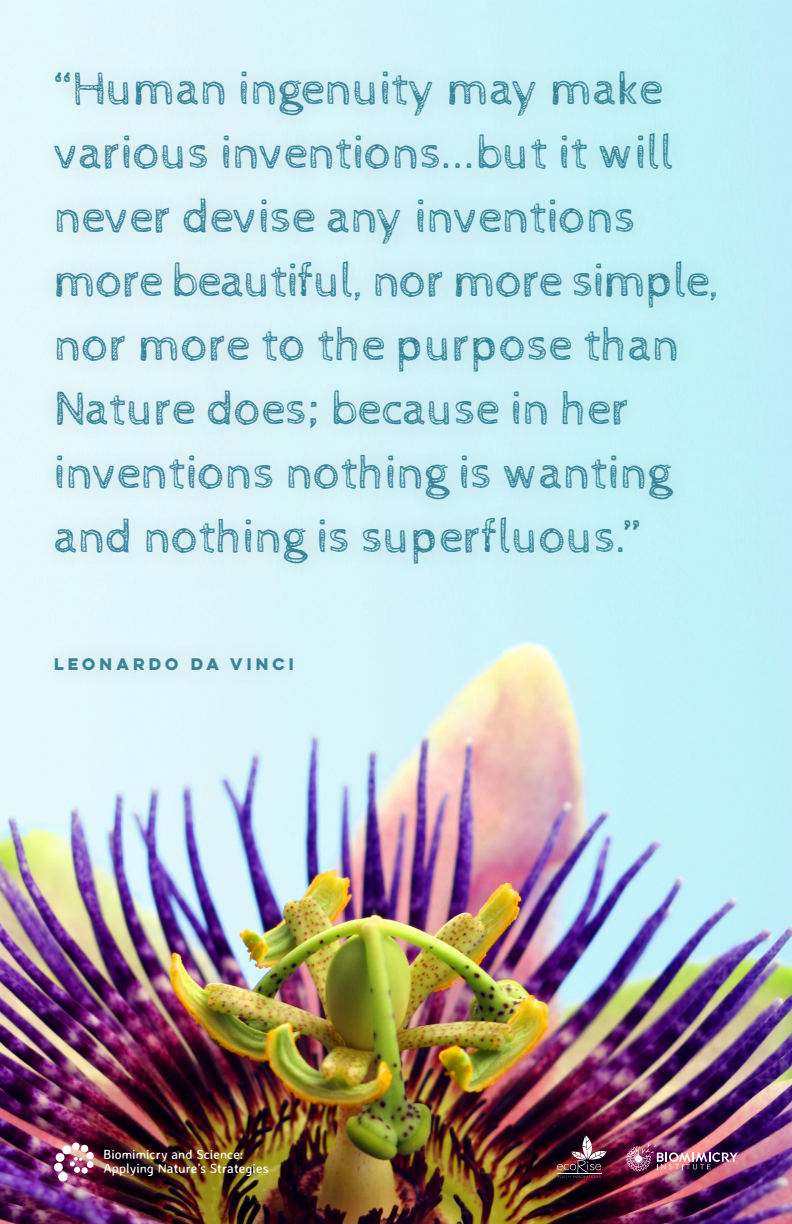
<style>
.page{position:relative;width:792px;height:1224px;background:#fff}
.page>*{position:absolute;margin:0;border:0;box-sizing:border-box;transform-origin:0 0}
.t1{font:48px/64px "Cabin Sketch";color:#388599}
.t2{font:700 15px "Lulo Clean One";letter-spacing:.05em;color:#388599}
.t3{font:13.3px/13.8px "Averia Sans Libre";color:#fff}
</style>
<div class="page">
<img style="left:0;top:0;width:792px;height:1224px">
<div style="left:36px;top:53px;width:698px;height:530px;background:#231f20;opacity:.14"></div>
<div style="left:35px;top:639px;width:277px;height:51px;background:#ddf4f9"></div>
<svg style="left:70px;top:1157px;width:24px;height:16px"></svg>
<div style="left:86px;top:1152px;width:8px;height:7px;background:#fff;border-radius:50%"></div>
<div style="left:81px;top:1145px;width:7px;height:7px;background:#fff;border-radius:50%"></div>
<div style="left:72px;top:1142px;width:8px;height:8px;background:#fff;border-radius:50%"></div>
<div style="left:62px;top:1145px;width:9px;height:10px;background:#fff;border-radius:50%"></div>
<div style="left:56px;top:1153px;width:9px;height:9px;background:#fff;border-radius:50%"></div>
<div style="left:54px;top:1163px;width:9px;height:9px;background:#fff;border-radius:50%"></div>
<div style="left:58px;top:1172px;width:10px;height:10px;background:#fff;border-radius:50%"></div>
<img style="left:557px;top:1136px;width:50px;height:42px">
<img style="left:626px;top:1143px;width:112px;height:28px">
<p class="t1" style="left:54px;top:57px;width:667px">“Human ingenuity may make various inventions...but it will never devise any inventions more beautiful, nor more simple, nor more to the purpose than<br>Nature does; because in her inventions nothing is wanting and nothing is superfluous.”</p>
<p class="t2" style="left:54px;top:652px;width:245px">LEONARDO DA VINCI</p>
<p class="t3" style="left:103px;top:1147px;width:167px">Biomimicry and Science:<br>Applying Nature’s Strategies</p>
</div>
